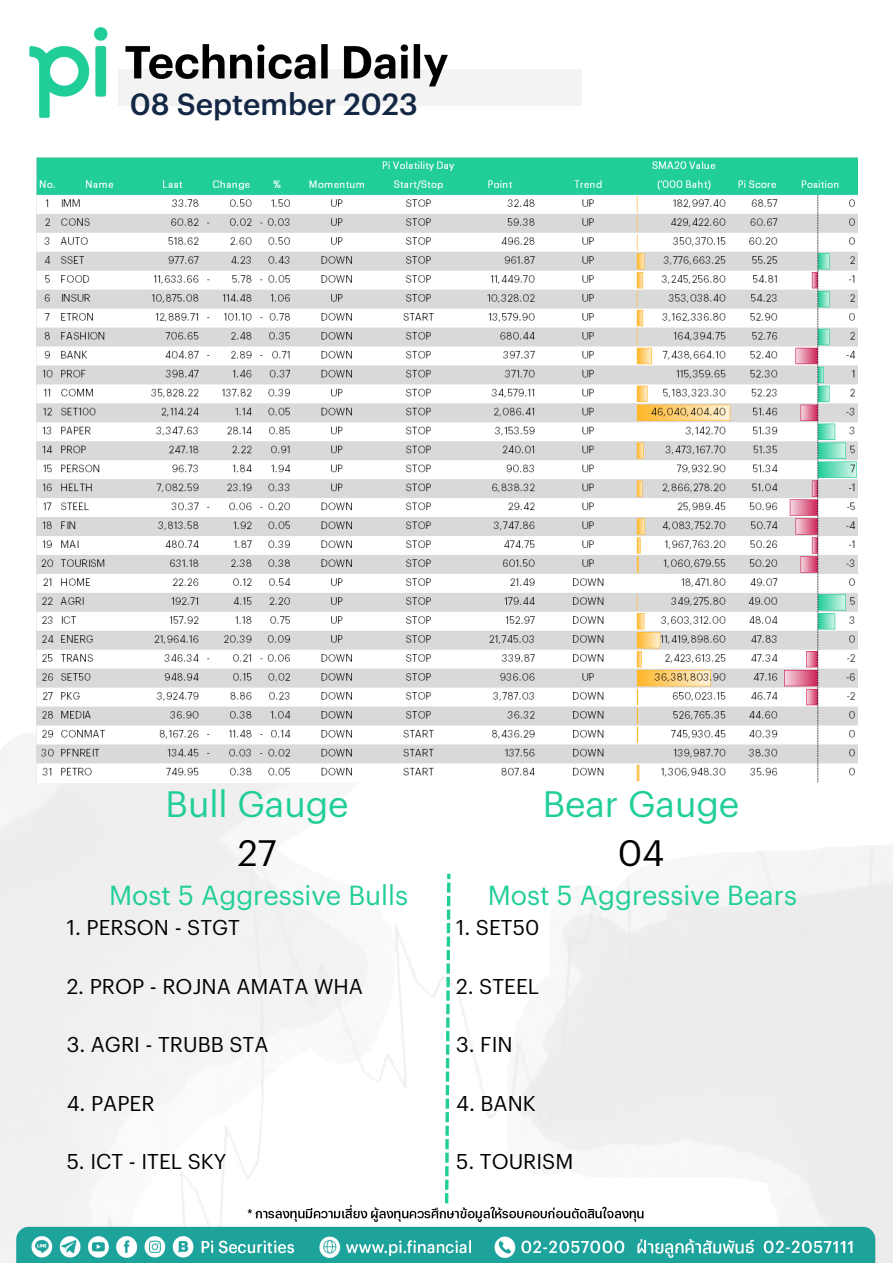
<style>
.page{position:relative;width:893px;height:1264px;background:#fff}
.page>*{position:absolute;margin:0;border:0;box-sizing:border-box;transform-origin:0 0}
.t1{font:36px "Graphik TH";color:#21ce99}
.t2{font:36px "Graphik TH";color:#000}
.t3{font:500 30px "Graphik TH";color:#142846}
.t4{font:27px "Graphik TH";color:#21ce99}
.t5{font:21px "Graphik TH";color:#000}
</style>
<div class="page">
<img style="left:0;top:711px;width:892px;height:488px">
<svg style="left:445px;top:1139px;width:3px;height:60px"></svg>
<svg style="left:445px;top:1125px;width:4px;height:10px"></svg>
<svg style="left:445px;top:1112px;width:4px;height:10px"></svg>
<svg style="left:445px;top:1098px;width:4px;height:10px"></svg>
<svg style="left:445px;top:1085px;width:4px;height:10px"></svg>
<svg style="left:446px;top:990px;width:3px;height:91px"></svg>
<svg style="left:446px;top:977px;width:4px;height:10px"></svg>
<svg style="left:446px;top:963px;width:4px;height:10px"></svg>
<svg style="left:446px;top:950px;width:4px;height:10px"></svg>
<svg style="left:446px;top:936px;width:4px;height:10px"></svg>
<svg style="left:446px;top:923px;width:4px;height:10px"></svg>
<svg style="left:447px;top:873px;width:3px;height:46px"></svg>
<img style="left:0;top:1199px;width:892px;height:63px">
<div style="left:118px;top:69px;width:463px;height:37px;background:#f3f3f3"></div>
<img style="left:29px;top:27px;width:419px;height:91px">
<img style="left:36px;top:157px;width:821px;height:625px">
<p class="t3" style="left:130px;top:81px;width:289px">08 September 2023</p>
<p class="t1" style="left:166px;top:776px;width:184px">Bull Gauge</p>
<p class="t2" style="left:238px;top:825px;width:40px">27</p>
<p class="t1" style="left:542px;top:776px;width:198px">Bear Gauge</p>
<p class="t2" style="left:617px;top:825px;width:48px">04</p>
<p class="t4" style="left:109px;top:874px;width:300px">Most 5 Aggressive Bulls</p>
<p class="t5" style="left:67px;top:911px;width:175px">1. PERSON - STGT</p>
<p class="t4" style="left:488px;top:874px;width:310px">Most 5 Aggressive Bears</p>
<p class="t5" style="left:456px;top:911px;width:85px">1. SET50</p>
<p class="t5" style="left:67px;top:970px;width:298px">2. PROP - ROJNA AMATA WHA</p>
<p class="t5" style="left:456px;top:970px;width:84px">2. STEEL</p>
<p class="t5" style="left:67px;top:1028px;width:203px">3. AGRI - TRUBB STA</p>
<p class="t5" style="left:456px;top:1028px;width:58px">3. FIN</p>
<p class="t5" style="left:67px;top:1087px;width:89px">4. PAPER</p>
<p class="t5" style="left:456px;top:1087px;width:81px">4. BANK</p>
<p class="t5" style="left:67px;top:1145px;width:161px">5. ICT - ITEL SKY</p>
<p class="t5" style="left:456px;top:1145px;width:119px">5. TOURISM</p>
</div>
